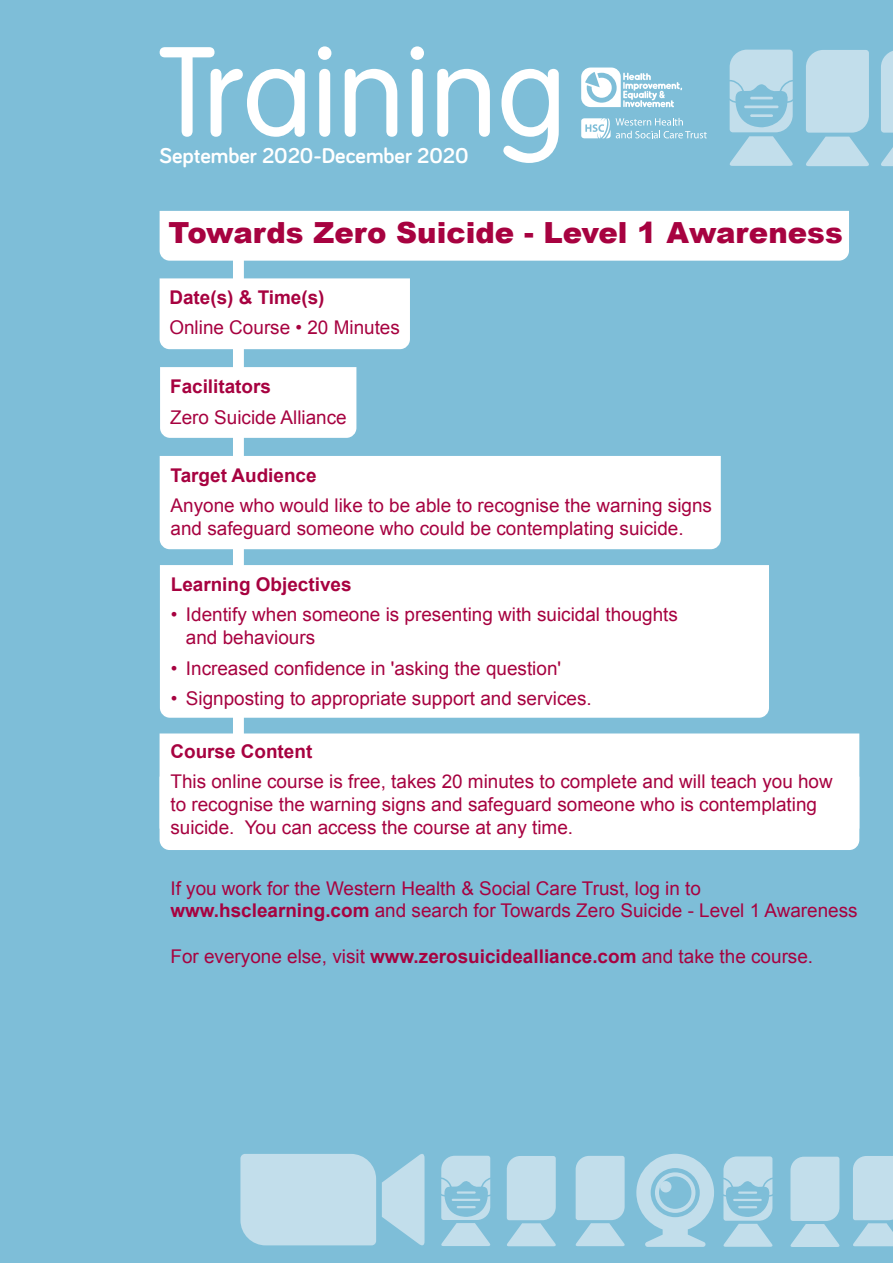
<style>
.page{position:relative;width:893px;height:1263px;background:#7ebed8}
.page>*{position:absolute;margin:0;border:0;box-sizing:border-box;transform-origin:0 0}
.t1{font:300 124.8px "VAG Rounded";color:#fff}
.t2{font:900 29.1px "Arial";color:#a70240}
.t3{font:700 22.05px "Bariol";color:#fff}
.t4{font:18.9px/22.6px "Arial";color:#a70240}
.t5{font:700 18.9px "Arial";color:#a70240}
.s1{font-weight:700}
</style>
<div class="page">
<svg style="left:581px;top:68px;width:101px;height:39px"></svg>
<svg style="left:581px;top:118px;width:126px;height:20px"></svg>
<svg style="left:506px;top:1156px;width:50px;height:90px;background:#b8d9e8"></svg>
<svg style="left:575px;top:1156px;width:50px;height:90px;background:#b8d9e8"></svg>
<div style="left:240px;top:1154px;width:136px;height:91px;background:#c2deeb"></div>
<svg style="left:382px;top:1154px;width:43px;height:92px"></svg>
<svg style="left:790px;top:1157px;width:50px;height:90px;background:#b8d9e8"></svg>
<svg style="left:853px;top:1156px;width:40px;height:90px;background:#bbdae9"></svg>
<svg style="left:729px;top:50px;width:140px;height:116px"></svg>
<svg style="left:636px;top:1154px;width:137px;height:93px"></svg>
<svg style="left:441px;top:1156px;width:50px;height:90px"></svg>
<div style="left:233px;top:256px;width:11px;height:548px;background:#fff"></div>
<svg style="left:881px;top:51px;width:12px;height:115px"></svg>
<div style="left:160px;top:211px;width:689px;height:50px;background:#fff"></div>
<div style="left:160px;top:278px;width:250px;height:71px;background:#fff"></div>
<div style="left:160px;top:367px;width:196px;height:71px;background:#fff"></div>
<div style="left:160px;top:456px;width:561px;height:93px;background:#fff"></div>
<div style="left:160px;top:565px;width:609px;height:153px;background:#fff"></div>
<div style="left:160px;top:733px;width:699px;height:44px;background:#fff"></div>
<div style="left:160px;top:777px;width:699px;height:73px;background:#fff"></div>
<h1 class="t1" style="left:159px;top:21px;width:409px">Training</h1>
<p class="t3" style="left:159px;top:140px;width:311px">September 2020-December 2020</p>
<h2 class="t2" style="left:168px;top:212px;width:676px">Towards Zero Suicide - Level 1 Awareness</h2>
<p class="t5" style="left:169px;top:284px;width:157px">Date(s) &amp; Time(s)</p>
<p class="t4" style="left:169px;top:316px;width:232px">Online Course • 20 Minutes</p>
<p class="t5" style="left:170px;top:374px;width:102px">Facilitators</p>
<p class="t4" style="left:170px;top:406px;width:178px">Zero Suicide Alliance</p>
<p class="t5" style="left:171px;top:463px;width:148px">Target Audience</p>
<p class="t4" style="left:171px;top:495px;width:543px">Anyone who would like to be able to recognise the warning signs and safeguard someone who could be contemplating suicide.</p>
<p class="t5" style="left:171px;top:571px;width:182px">Learning Objectives</p>
<p class="t4" style="left:186px;top:604px;width:494px;text-indent:-15px">• Identify when someone is presenting with suicidal thoughts and behaviours</p>
<p class="t4" style="left:171px;top:657px;width:392px">• Increased confidence in 'asking the question'</p>
<p class="t4" style="left:171px;top:687px;width:422px">• Signposting to appropriate support and services.</p>
<p class="t5" style="left:170px;top:738px;width:143px">Course Content</p>
<p class="t4" style="left:170px;top:770px;width:664px">This online course is free, takes 20 minutes to complete and will teach you how to recognise the warning signs and safeguard someone who is contemplating suicide. You can access the course at any time.</p>
<p class="t4" style="left:170px;top:877px;width:689px">If you work for the Western Health &amp; Social Care Trust, log in to <span class="s1">www.hsclearning.com</span> and search for Towards Zero Suicide - Level 1 Awareness</p>
<p class="t4" style="left:170px;top:945px;width:644px">For everyone else, visit <span class="s1">www.zerosuicidealliance.com</span> and take the course.</p>
</div>
